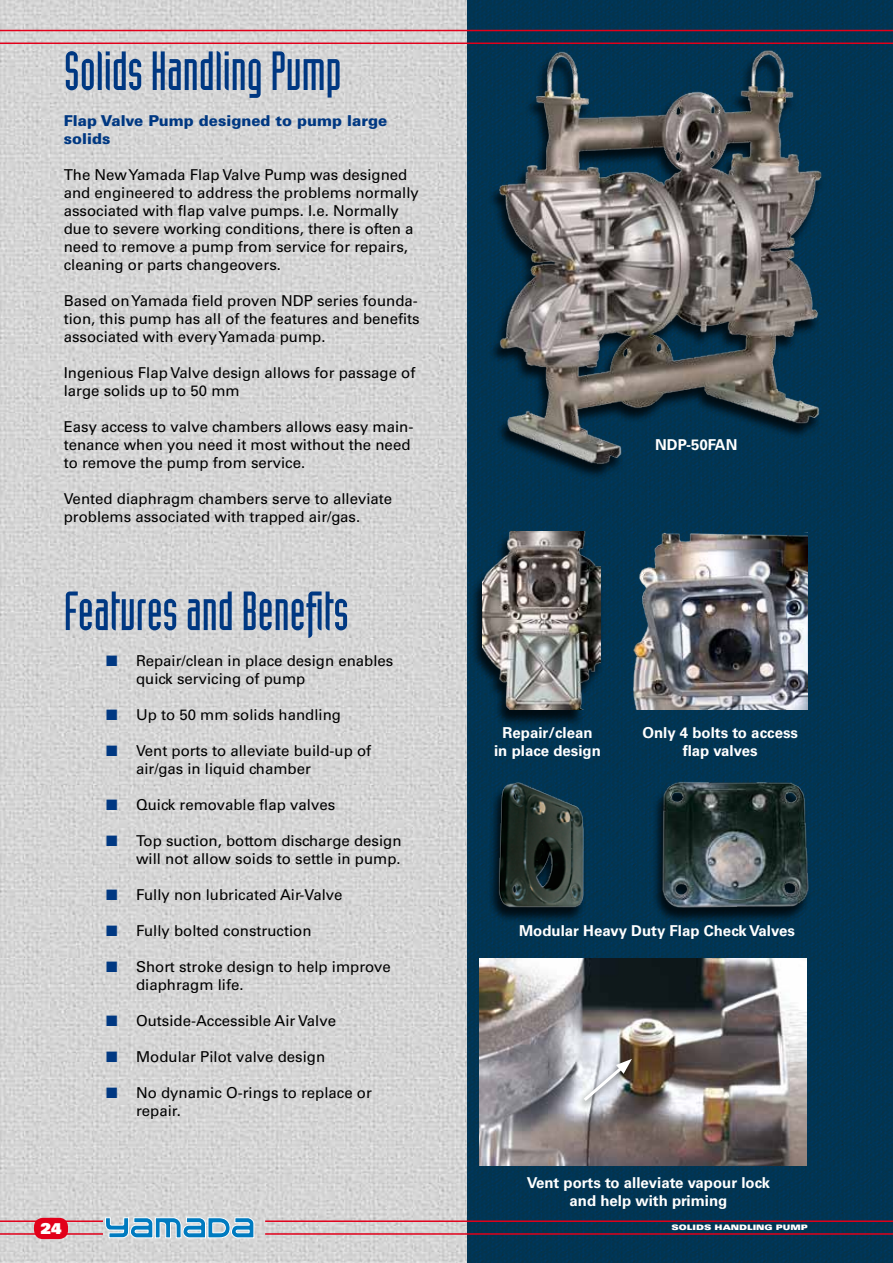
<style>
.page{position:relative;width:893px;height:1263px;background:#fff}
.page>*{position:absolute;margin:0;border:0;box-sizing:border-box;transform-origin:0 0}
.t1{font:54px "Industria LT Std Solid";color:#003882}
.t2{font:15px/18px "Univers LT Std";color:#000}
.t3{font:700 15px/18px "Univers LT Std";color:#fff;text-align:center}
.t4{font:900 15px/18px "Univers LT Std";color:#003882}
.t5{font:15px "Univers LT Std X Black";color:#fff}
.t6{font:7.5px "Univers LT Std X Black Ex";color:#fff}
.s1{color:#003882}
</style>
<div class="page">
<img style="left:0;top:0;width:468px;height:1263px">
<img style="left:468px;top:0;width:425px;height:1263px">
<hr style="left:0;top:1220px;width:103px;height:2px;background:#e2001a">
<hr style="left:0;top:1233px;width:103px;height:2px;background:#e2001a">
<hr style="left:265px;top:1220px;width:628px;height:2px;background:#e2001a">
<hr style="left:265px;top:1233px;width:628px;height:2px;background:#e2001a">
<svg style="left:104px;top:1217px;width:151px;height:22px"></svg>
<div style="left:34px;top:1218px;width:34px;height:21px;background:#e2001a;border-radius:9px"></div>
<hr style="left:0;top:30px;width:893px;height:1px;background:#e2001a">
<hr style="left:0;top:43px;width:893px;height:1px;background:#e2001a">
<div style="left:487px;top:784px;width:100px;height:139px;background:#000;opacity:.75"></div>
<img style="left:491px;top:781px;width:106px;height:131px">
<div style="left:651px;top:784px;width:160px;height:140px;background:#000;opacity:.75"></div>
<img style="left:659px;top:778px;width:153px;height:131px">
<img style="left:479px;top:959px;width:328px;height:207px">
<div style="left:470px;top:533px;width:134px;height:194px;background:#000;opacity:.75"></div>
<img style="left:483px;top:532px;width:117px;height:177px">
<div style="left:487px;top:52px;width:337px;height:428px;background:#013552"></div>
<img style="left:493px;top:45px;width:333px;height:424px">
<div style="left:575px;top:1055px;width:63px;height:56px;background:#000;opacity:.75"></div>
<svg style="left:580px;top:1059px;width:52px;height:45px"></svg>
<img style="left:632px;top:532px;width:176px;height:178px">
<h1 class="t1" style="left:64px;top:41px;width:279px">Solids Handling Pump</h1>
<p class="t4" style="left:64px;top:111px;width:325px">Flap Valve Pump designed to pump large solids</p>
<p class="t2" style="left:64px;top:166px;width:357px">The New Yamada Flap Valve Pump was designed and engineered to address the problems normally associated with flap valve pumps. I.e. Normally due to severe working conditions, there is often a need to remove a pump from service for repairs, cleaning or parts changeovers.</p>
<p class="t2" style="left:64px;top:292px;width:357px">Based on Yamada field proven NDP series founda&shy;tion, this pump has all of the features and benefits associated with every Yamada pump.</p>
<p class="t2" style="left:64px;top:364px;width:353px">Ingenious Flap Valve design allows for passage of large solids up to 50 mm</p>
<p class="t2" style="left:64px;top:418px;width:351px">Easy access to valve chambers allows easy main&shy;tenance when you need it most without the need to remove the pump from service.</p>
<p class="t2" style="left:64px;top:490px;width:330px">Vented diaphragm chambers serve to alleviate problems associated with trapped air/gas.</p>
<h1 class="t1" style="left:64px;top:581px;width:286px">Features and Benefits</h1>
<p class="t2" style="left:136px;top:652px;width:259px;text-indent:-30px"><span class="s1">■</span> Repair/clean in place design enables quick servicing of pump</p>
<p class="t2" style="left:106px;top:706px;width:236px"><span class="s1">■</span> Up to 50 mm solids handling</p>
<p class="t2" style="left:136px;top:742px;width:237px;text-indent:-30px"><span class="s1">■</span> Vent ports to alleviate build-up of air/gas in liquid chamber</p>
<p class="t2" style="left:106px;top:796px;width:230px"><span class="s1">■</span> Quick removable flap valves</p>
<p class="t2" style="left:106px;top:832px;width:297px;text-align:right"><span class="s1">■</span> Top suction, bottom discharge design will not allow soids to settle in pump.</p>
<p class="t2" style="left:106px;top:886px;width:238px"><span class="s1">■</span> Fully non lubricated Air-Valve</p>
<p class="t2" style="left:106px;top:922px;width:207px"><span class="s1">■</span> Fully bolted construction</p>
<p class="t2" style="left:136px;top:958px;width:256px;text-indent:-30px"><span class="s1">■</span> Short stroke design to help improve diaphragm life.</p>
<p class="t2" style="left:106px;top:1012px;width:231px"><span class="s1">■</span> Outside-Accessible Air Valve</p>
<p class="t2" style="left:106px;top:1048px;width:220px"><span class="s1">■</span> Modular Pilot valve design</p>
<p class="t2" style="left:136px;top:1084px;width:237px;text-indent:-30px"><span class="s1">■</span> No dynamic O-rings to replace or repair.</p>
<p class="t5" style="left:40px;top:1218px;width:23px">24</p>
<p class="t3" style="left:655px;top:436px;width:84px">NDP-50FAN</p>
<p class="t3" style="left:494px;top:724px;width:108px">Repair/clean in place design</p>
<p class="t3" style="left:642px;top:724px;width:157px">Only 4 bolts to access flap valves</p>
<p class="t3" style="left:519px;top:922px;width:277px">Modular Heavy Duty Flap Check Valves</p>
<p class="t3" style="left:527px;top:1174px;width:245px">Vent ports to alleviate vapour lock and help with priming</p>
<p class="t6" style="left:672px;top:1223px;width:138px">SOLIDS HANDLING PUMP</p>
</div>
